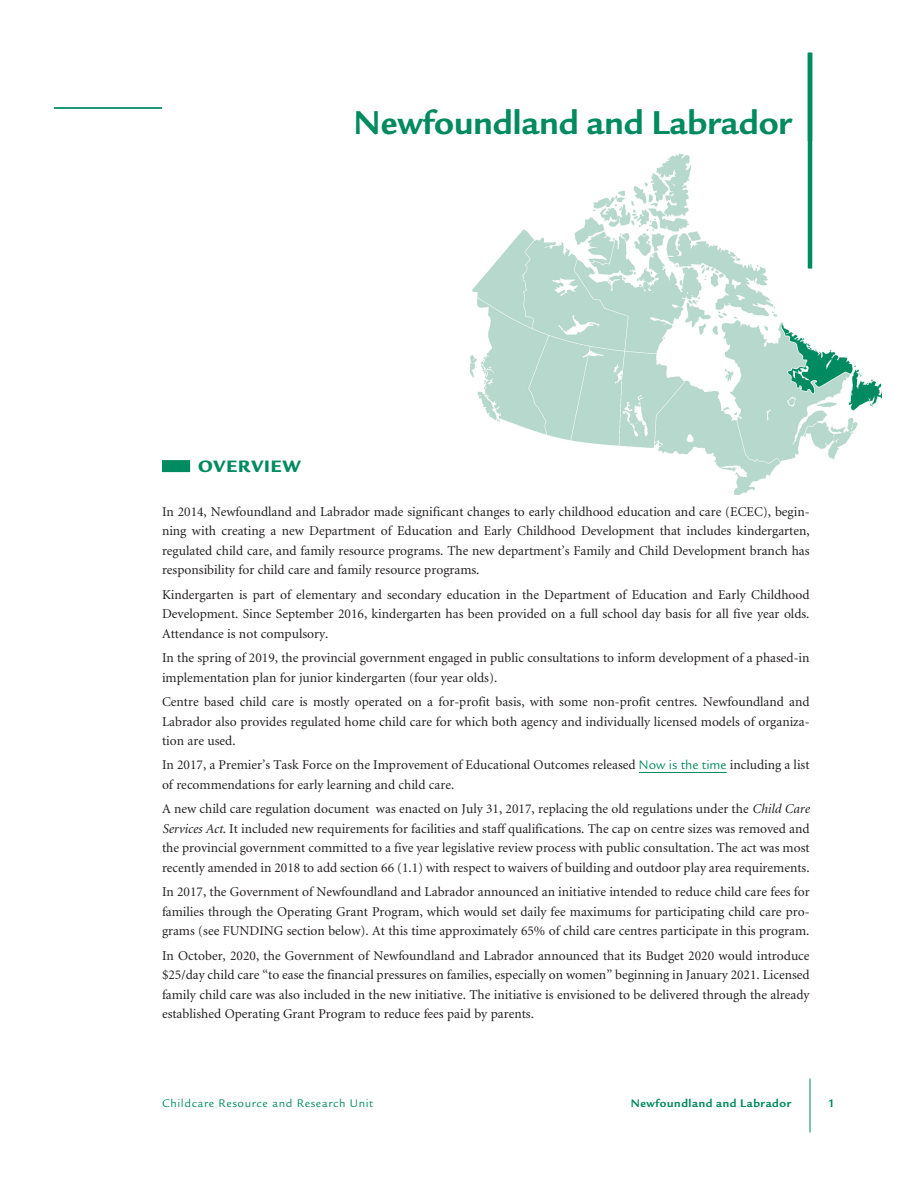
<style>
.page{position:relative;width:918px;height:1188px;background:#fff}
.page>*{position:absolute;margin:0;border:0;box-sizing:border-box;transform-origin:0 0}
.t1{font:700 36px "Legacy San ITC";color:#008a5f}
.t2{font:18px "Legacy San ITC Ultr";letter-spacing:.05em;color:#008a5f}
.t3{font:13.5px/19.5px "Minion";color:#231f20;text-align:justify}
.t4{font:12px "Legacy San ITC";letter-spacing:.05em;color:#008a5f}
.t5{font:700 12px "Legacy San ITC";letter-spacing:.05em;color:#008a5f}
.s1{font-family:"Legacy San ITC";color:#008a5f}
.s2{font-style:italic}
</style>
<div class="page">
<hr style="left:810px;top:1078px;width:1px;height:54px;background:#008a5f">
<img style="left:469px;top:142px;width:413px;height:353px">
<hr style="left:808px;top:53px;width:4px;height:216px;background:#008a5f">
<hr style="left:54px;top:108px;width:108px;height:1px;background:#008a5f">
<div style="left:162px;top:460px;width:28px;height:12px;background:#008a5f"></div>
<hr style="left:639px;top:772px;width:88px;height:1px;background:#008a5f">
<h1 class="t1" style="left:354px;top:102px;width:440px">Newfoundland and Labrador</h1>
<h2 class="t2" style="left:198px;top:456px;width:104px">OVERVIEW</h2>
<p class="t3" style="left:162px;top:502px;width:649px">In 2014, Newfoundland and Labrador made significant changes to early childhood education and care (ECEC), begin&shy;ning with creating a new Department of Education and Early Childhood Development that includes kindergarten, regulated child care, and family resource programs. The new department’s Family and Child Development branch has responsibility for child care and family resource programs.</p>
<p class="t3" style="left:162px;top:585px;width:649px">Kindergarten is part of elementary and secondary education in the Department of Education and Early Childhood Development. Since September 2016, kindergarten has been provided on a full school day basis for all five year olds.<br>Attendance is not compulsory.</p>
<p class="t3" style="left:162px;top:649px;width:649px">In the spring of 2019, the provincial government engaged in public consultations to inform development of a phased-in implementation plan for junior kindergarten (four year olds).</p>
<p class="t3" style="left:162px;top:693px;width:649px">Centre based child care is mostly operated on a for-profit basis, with some non-profit centres. Newfoundland and Labrador also provides regulated home child care for which both agency and individually licensed models of organiza&shy;tion are used.</p>
<p class="t3" style="left:162px;top:756px;width:649px">In 2017, a Premier’s Task Force on the Improvement of Educational Outcomes released <span class="s1">Now is the time</span> including a list of recommendations for early learning and child care.</p>
<p class="t3" style="left:162px;top:800px;width:649px">A new child care regulation document was enacted on July 31, 2017, replacing the old regulations under the <span class="s2">Child Care Services Act</span>. It included new requirements for facilities and staff qualifications. The cap on centre sizes was removed and the provincial government committed to a five year legislative review process with public consultation. The act was most recently amended in 2018 to add section 66 (1.1) with respect to waivers of building and outdoor play area requirements.</p>
<p class="t3" style="left:162px;top:883px;width:649px">In 2017, the Government of Newfoundland and Labrador announced an initiative intended to reduce child care fees for families through the Operating Grant Program, which would set daily fee maximums for participating child care pro&shy;grams (see FUNDING section below). At this time approximately 65% of child care centres participate in this program.</p>
<p class="t3" style="left:162px;top:946px;width:649px">In October, 2020, the Government of Newfoundland and Labrador announced that its Budget 2020 would introduce $25/day child care “to ease the financial pressures on families, especially on women” beginning in January 2021. Licensed family child care was also included in the new initiative. The initiative is envisioned to be delivered through the already established Operating Grant Program to reduce fees paid by parents.</p>
<p class="t4" style="left:162px;top:1096px;width:213px">Childcare Resource and Research Unit</p>
<p class="t5" style="left:631px;top:1096px;width:162px">Newfoundland and Labrador</p>
<p class="t5" style="left:828px;top:1096px;width:8px">1</p>
</div>
